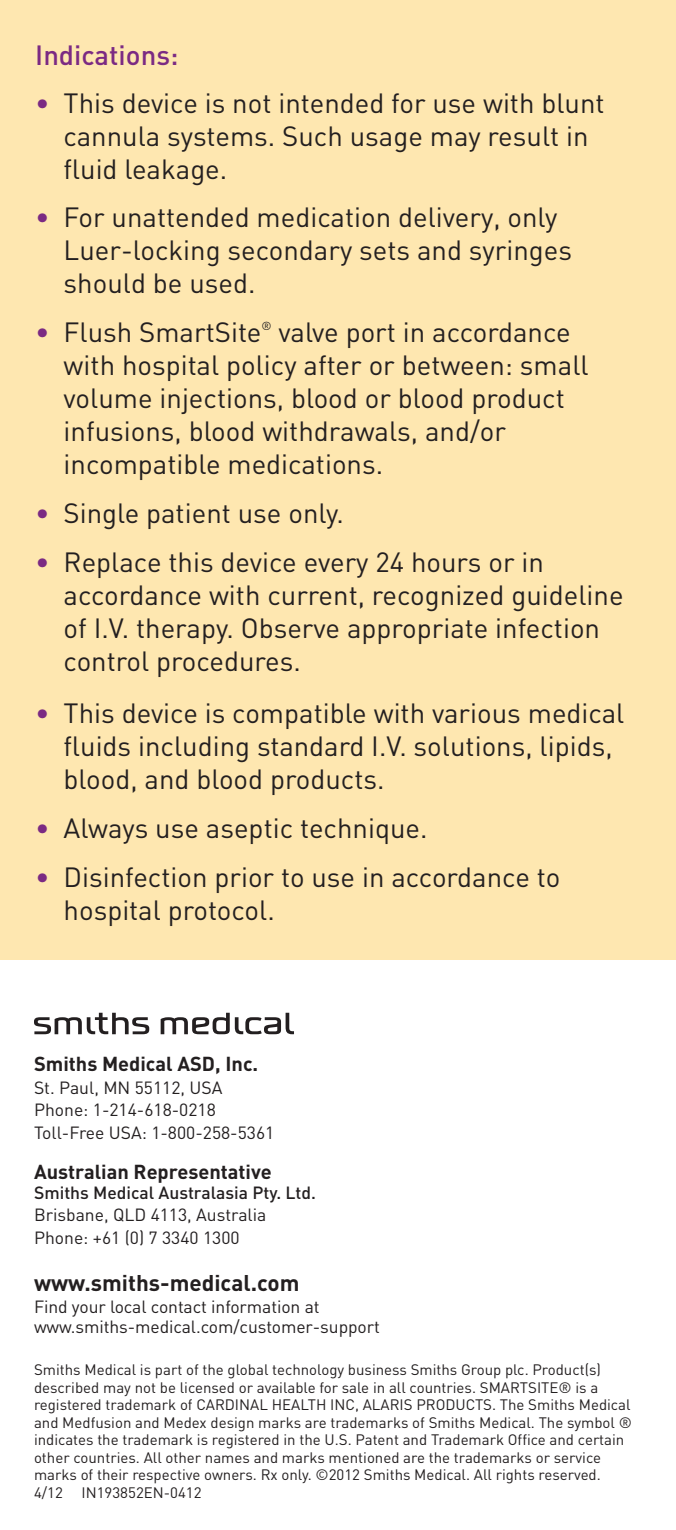
<style>
.page{position:relative;width:676px;height:1530px;background:#fff}
.page>*{position:absolute;margin:0;border:0;box-sizing:border-box;transform-origin:0 0}
.t1{font:27.5px/33px "DIN";color:#231f20}
.t2{font:500 27.5px "DIN";color:#7b2a83}
.t3{font:700 22.5px "DIN";color:#231f20}
.t4{font:700 20px "DIN";color:#231f20}
.t5{font:17.5px/22.5px "DIN";color:#231f20}
.t6{font:500 17.5px "DIN";color:#231f20}
.t7{font:15px/17.5px "DIN";color:#231f20}
.t8{font:11.5px "DIN";color:#231f20}
.s1{color:#7b2a83}
</style>
<div class="page">
<svg style="left:34px;top:1013px;width:115px;height:21px"></svg>
<svg style="left:160px;top:1013px;width:134px;height:21px"></svg>
<div style="left:0;top:0;width:675px;height:959px;background:#fee7b0"></div>
<p class="t2" style="left:35px;top:37px;width:144px">Indications:</p>
<p class="t1" style="left:64px;top:86px;width:542px;text-indent:-28px"><span class="s1">•</span> This device is not intended for use with blunt cannula systems. Such usage may result in fluid leakage.</p>
<p class="t1" style="left:64px;top:200px;width:509px;text-indent:-28px"><span class="s1">•</span> For unattended medication delivery, only<br>Luer-locking secondary sets and syringes should be used.</p>
<p class="t1" style="left:35px;top:315px;width:227px"><span class="s1">•</span> Flush SmartSite</p>
<p class="t8" style="left:261px;top:319px;width:12px">®</p>
<p class="t1" style="left:64px;top:315px;width:526px;text-indent:215px">valve port in accordance with hospital policy after or between: small volume injections, blood or blood product infusions, blood withdrawals, and/or incompatible medications.</p>
<p class="t1" style="left:35px;top:496px;width:310px"><span class="s1">•</span> Single patient use only.</p>
<p class="t1" style="left:64px;top:545px;width:561px;text-indent:-28px"><span class="s1">•</span> Replace this device every 24 hours or in accordance with current, recognized guideline of I.V. therapy. Observe appropriate infection control procedures.</p>
<p class="t1" style="left:64px;top:696px;width:561px;text-indent:-28px"><span class="s1">•</span> This device is compatible with various medical fluids including standard I.V. solutions, lipids, blood, and blood products.</p>
<p class="t1" style="left:35px;top:811px;width:393px"><span class="s1">•</span> Always use aseptic technique.</p>
<p class="t1" style="left:64px;top:860px;width:497px;text-indent:-28px"><span class="s1">•</span> Disinfection prior to use in accordance to hospital protocol.</p>
<p class="t4" style="left:34px;top:1051px;width:226px">Smiths Medical ASD, Inc.</p>
<p class="t5" style="left:34px;top:1076px;width:242px">St. Paul, MN 55112, USA<br>Phone: 1-214-618-0218<br>Toll-Free USA: 1-800-258-5361</p>
<p class="t4" style="left:34px;top:1159px;width:239px">Australian Representative</p>
<p class="t6" style="left:34px;top:1181px;width:283px">Smiths Medical Australasia Pty. Ltd.</p>
<p class="t5" style="left:34px;top:1203px;width:234px">Brisbane, QLD 4113, Australia<br>Phone: +61 (0) 7 3340 1300</p>
<p class="t3" style="left:34px;top:1268px;width:267px">www.smiths-medical.com</p>
<p class="t5" style="left:34px;top:1297px;width:347px;line-height:20px">Find your local contact information at www.smiths-medical.com/customer-support</p>
<p class="t7" style="left:34px;top:1361px;width:599px">Smiths Medical is part of the global technology business Smiths Group plc. Product(s) described may not be licensed or available for sale in all countries. SMARTSITE® is a registered trademark of CARDINAL HEALTH INC, ALARIS PRODUCTS. The Smiths Medical and Medfusion and Medex design marks are trademarks of Smiths Medical. The symbol ® indicates the trademark is registered in the U.S. Patent and Trademark Office and certain other countries. All other names and marks mentioned are the trademarks or service marks of their respective owners. Rx only. ©2012 Smiths Medical. All rights reserved.<br>4/12 IN193852EN-0412</p>
</div>
